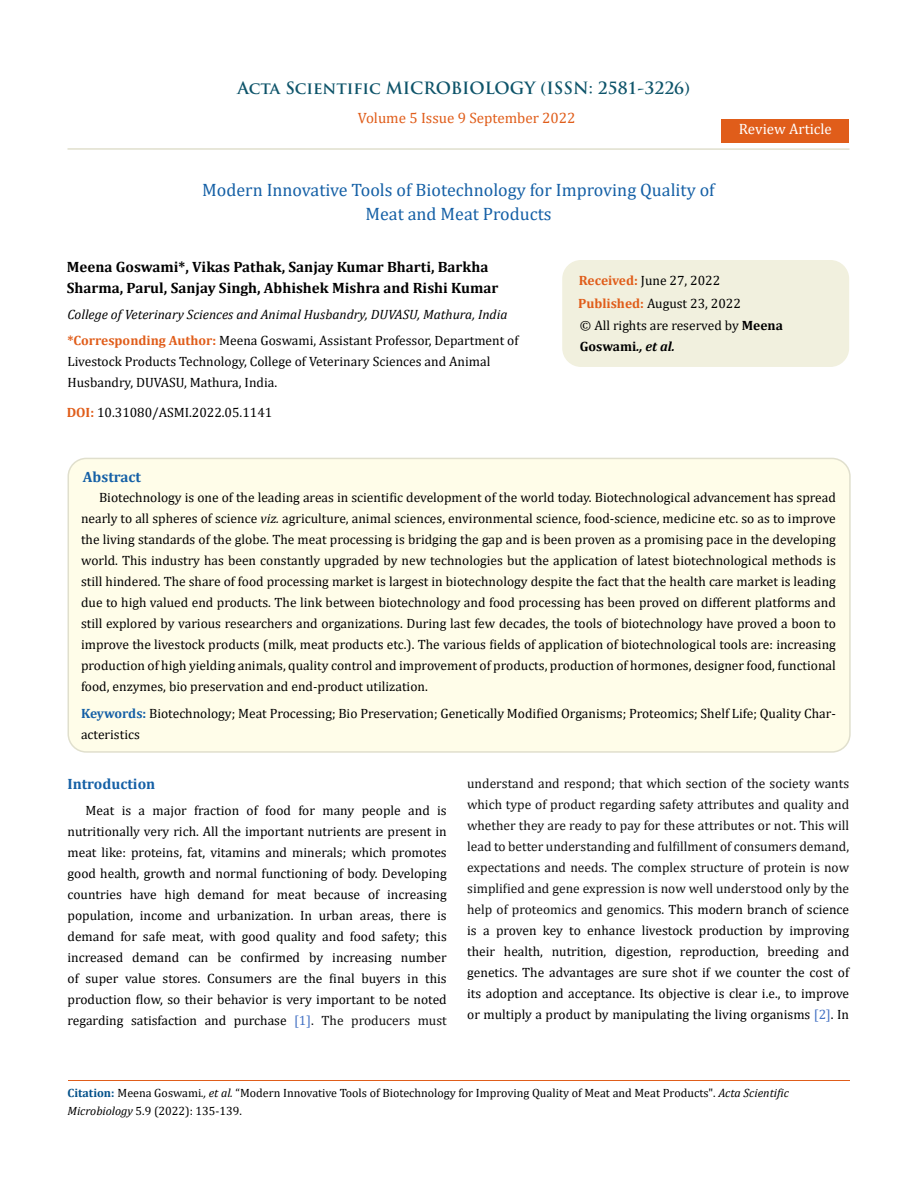
<style>
.page{position:relative;width:917px;height:1188px;background:#fff}
.page>*{position:absolute;margin:0;border:0;box-sizing:border-box;transform-origin:0 0}
.t1{font:18px/24px "Cambria";color:#1560a6;text-align:center}
.t2{font:700 16.5px "Trajan Pro";color:#0e546a}
.t3{font:700 15px/21px "Cambria";color:#000}
.t4{font:15px "Cambria";color:#e05d1a}
.t5{font:700 15px "Cambria";color:#1560a6}
.t6{font:15px "Cambria";color:#fff}
.t7{font:13.5px/21px "Cambria";color:#000}
.t8{font:13.5px/21px "Cambria";color:#111;text-align:justify}
.t9{font:italic 13.5px/26.1px "Cambria";color:#000}
.t10{font:12px/18px "Cambria";color:#000}
.s1{font-weight:700;font-style:normal;color:#e05d1a}
.s2{font-style:normal}
.s3{font-weight:700;color:#e05d1a}
.s4{font-weight:700}
.s5{font-weight:700;font-style:italic}
.s6{font-style:italic}
.s7{font-weight:700;color:#1560a6}
.s8{color:#4472c4}
.s9{color:#111}
.s10{color:#000}
.s11{font-weight:700;color:#035089}
</style>
<div class="page">
<div style="left:721px;top:119px;width:128px;height:23px;background:#e05d1a"></div>
<div style="left:563px;top:261px;width:285px;height:105px;background:#f1f0de;border-radius:18px"></div>
<div style="left:562px;top:260px;width:287px;height:107px;border:2px solid #f1f0de;border-radius:18px"></div>
<div style="left:68px;top:458px;width:781px;height:294px;background:#fffde9;border-radius:18px"></div>
<div style="left:67px;top:458px;width:783px;height:295px;border:2px solid #e0dfcd;border-radius:18px"></div>
<hr style="left:68px;top:1081px;width:781px;height:1px;background:#e05d1a">
<hr style="left:67px;top:148px;width:782px;height:2px;background:#e0dfcd">
<p class="t2" style="left:237px;top:77px;width:454px">Acta Scientific MICROBIOLOGY (ISSN: 2581-3226)</p>
<p class="t4" style="left:358px;top:109px;width:219px">Volume 5 Issue 9 September 2022</p>
<h1 class="t1" style="left:202px;top:178px;width:514px">Modern Innovative Tools of Biotechnology for Improving Quality of<br>Meat and Meat Products</h1>
<p class="t6" style="left:739px;top:120px;width:94px">Review Article</p>
<p class="t3" style="left:67px;top:256px;width:433px">Meena Goswami*, Vikas Pathak, Sanjay Kumar Bharti, Barkha<br>Sharma, Parul, Sanjay Singh, Abhishek Mishra and Rishi Kumar</p>
<p class="t9" style="left:67px;top:301px;width:452px">College of Veterinary Sciences and Animal Husbandry, DUVASU, Mathura, India <span class="s1">*Corresponding Author:</span> <span class="s2">Meena Goswami, Assistant Professor, Department of</span></p>
<p class="t7" style="left:67px;top:351px;width:424px">Livestock Products Technology, College of Veterinary Sciences and Animal<br>Husbandry, DUVASU, Mathura, India.</p>
<p class="t7" style="left:67px;top:402px;width:207px"><span class="s3">DOI:</span> 10.31080/ASMI.2022.05.1141</p>
<p class="t7" style="left:578px;top:269px;width:164px;line-height:23px"><span class="s3">Received:</span> June 27, 2022<br><span class="s3">Published:</span> August 23, 2022</p>
<p class="t7" style="left:580px;top:315px;width:205px">© All rights are reserved by <span class="s4">Meena<br>Goswami</span><span class="s5">., et al.</span></p>
<p class="t5" style="left:83px;top:466px;width:60px">Abstract</p>
<p class="t7" style="left:81px;top:487px;width:756px;text-align:justify;text-indent:18px">Biotechnology is one of the leading areas in scientific development of the world today. Biotechnological advancement has spread nearly to all spheres of science <span class="s6">viz.</span> agriculture, animal sciences, environmental science, food-science, medicine etc. so as to improve the living standards of the globe. The meat processing is bridging the gap and is been proven as a promising pace in the developing world. This industry has been constantly upgraded by new technologies but the application of latest biotechnological methods is still hindered. The share of food processing market is largest in biotechnology despite the fact that the health care market is leading due to high valued end products. The link between biotechnology and food processing has been proved on different platforms and still explored by various researchers and organizations. During last few decades, the tools of biotechnology have proved a boon to improve the livestock products (milk, meat products etc.). The various fields of application of biotechnological tools are: increasing production of high yielding animals, quality control and improvement of products, production of hormones, designer food, functional food, enzymes, bio preservation and end-product utilization.</p>
<p class="t7" style="left:81px;top:703px;width:756px"><span class="s7">Keywords:</span> Biotechnology; Meat Processing; Bio Preservation; Genetically Modified Organisms; Proteomics; Shelf Life; Quality Char&shy;acteristics</p>
<p class="t5" style="left:67px;top:774px;width:89px">Introduction</p>
<p class="t7" style="left:67px;top:800px;width:381px;text-align:justify;text-indent:18px">Meat is a major fraction of food for many people and is nutritionally very rich. All the important nutrients are present in meat like: proteins, fat, vitamins and minerals; which promotes good health, growth and normal functioning of body. Developing countries have high demand for meat because of increasing population, income and urbanization. In urban areas, there is demand for safe meat, with good quality and food safety; this increased demand can be confirmed by increasing number of super value stores. Consumers are the final buyers in this production flow, so their behavior is very important to be noted regarding satisfaction and purchase <span class="s8">[1]</span><span class="s9">. The producers must</span></p>
<p class="t8" style="left:467px;top:773px;width:383px">understand and respond; that which section of the society wants which type of product regarding safety attributes and quality and whether they are ready to pay for these attributes or not<span class="s10">.</span> This will lead to better understanding and fulfillment of consumers demand, expectations and needs. The complex structure of protein is now simplified and gene expression is now well understood only by the help of proteomics and genomics. <span class="s10">This modern branch of science is a proven key to enhance livestock production by improving their health, nutrition, digestion, reproduction, breeding and genetics. The advantages are sure shot if we counter the cost of its adoption and acceptance. Its objective is clear i.e., to improve or multiply a product by manipulating the living organisms</span> <span class="s8">[2]</span><span class="s10">. In</span></p>
<p class="t10" style="left:68px;top:1084px;width:723px"><span class="s11">Citation:</span> Meena Goswami<span class="s6">., et al.</span> “Modern Innovative Tools of Biotechnology for Improving Quality of Meat and Meat Products". <span class="s6">Acta Scientific<br>Microbiology</span> 5.9 (2022): 135-139.</p>
</div>
